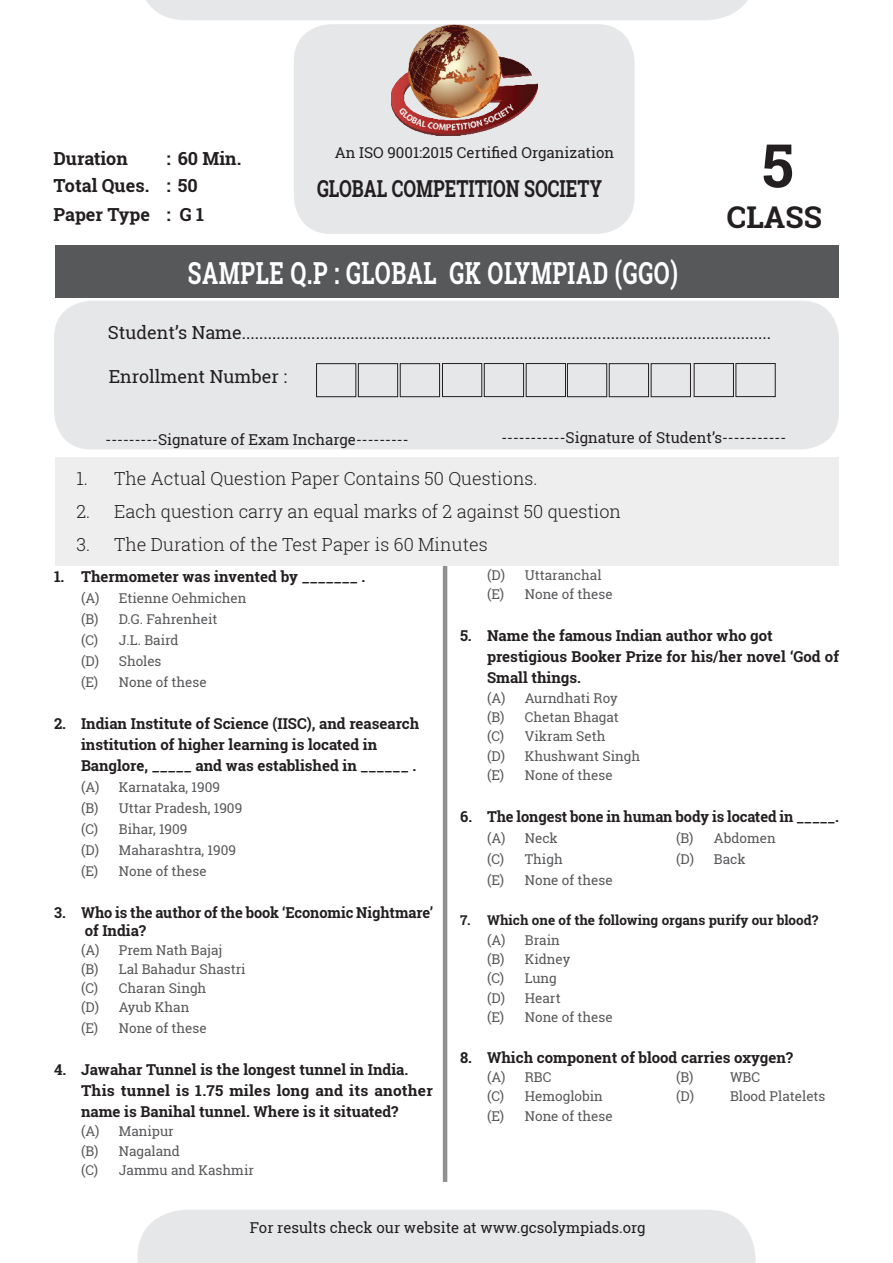
<style>
.page{position:relative;width:893px;height:1263px;background:#fff}
.page>*{position:absolute;margin:0;border:0;box-sizing:border-box;transform-origin:0 0}
.t1{font:700 60px "Roboto Slab";color:#231f20}
.t2{font:700 30.3px "Roboto Slab";letter-spacing:.025em;color:#fff;scale:.74 1}
.t3{font:700 30px "Roboto Slab";color:#231f20}
.t4{font:700 23.4px "Roboto Slab";color:#231f20;scale:.77 1}
.t5{font:18px "Roboto Slab";color:#231f20}
.t6{font:300 18px "Roboto Slab";color:#231f20}
.t7{font:700 18px/27.5px "Roboto Slab";color:#231f20}
.t8{font:700 15px/21px "Roboto Slab";color:#231f20}
.t9{font:15px "Roboto Slab";color:#231f20}
.t10{font:13.5px/19.4px "Roboto Slab";color:#57585a}
.t11{font:700 13.5px "Roboto Slab";color:#231f20}
</style>
<div class="page">
<div style="left:294px;top:24px;width:340px;height:210px;background:#e6e7e9;border-radius:38px"></div>
<div style="left:137px;top:1210px;width:618px;height:53px;background:#e6e7e9"></div>
<div style="left:146px;top:0;width:602px;height:20px;background:#e6e7e9"></div>
<img style="left:391px;top:24px;width:146px;height:111px">
<div style="left:55px;top:245px;width:783px;height:52px;background:#57585a"></div>
<div style="left:54px;top:301px;width:785px;height:148px;background:#e6e7e9;border-radius:38px"></div>
<div style="left:316px;top:363px;width:40px;height:34px;border:1px solid #231f20"></div>
<div style="left:358px;top:363px;width:40px;height:34px;border:1px solid #231f20"></div>
<div style="left:400px;top:363px;width:40px;height:34px;border:1px solid #231f20"></div>
<div style="left:442px;top:363px;width:40px;height:34px;border:1px solid #231f20"></div>
<div style="left:484px;top:363px;width:40px;height:34px;border:1px solid #231f20"></div>
<div style="left:526px;top:363px;width:40px;height:34px;border:1px solid #231f20"></div>
<div style="left:567px;top:363px;width:40px;height:34px;border:1px solid #231f20"></div>
<div style="left:609px;top:363px;width:40px;height:34px;border:1px solid #231f20"></div>
<div style="left:651px;top:363px;width:40px;height:34px;border:1px solid #231f20"></div>
<div style="left:694px;top:363px;width:40px;height:34px;border:1px solid #231f20"></div>
<div style="left:736px;top:363px;width:39px;height:34px;border:1px solid #231f20"></div>
<hr style="left:443px;top:545px;width:4px;height:637px;background:#918f8f">
<div style="left:56px;top:458px;width:783px;height:108px;background:#eeeeef"></div>
<h3 class="t7" style="left:54px;top:145px;width:189px;text-indent:113px">: 60 Min.<br>Total Ques. : 50</h3>
<h3 class="t7" style="left:54px;top:145px;width:76px">Duration</h3>
<p class="t9" style="left:335px;top:143px;width:281px">An ISO 9001:2015 Certified Organization</p>
<h3 class="t4" style="left:317px;top:172px;width:372px">global competition society</h3>
<h1 class="t1" style="left:762px;top:124px;width:33px">5</h1>
<h3 class="t7" style="left:54px;top:200px;width:152px">Paper Type : G 1</h3>
<h3 class="t3" style="left:727px;top:196px;width:96px">Class</h3>
<h2 class="t2" style="left:188px;top:252px;width:664px">Sample Q.P : Global gk Olympiad (GgO)</h2>
<h3 class="t5" style="left:108px;top:320px;width:665px">Student’s Name..........................................................................................................................</h3>
<h3 class="t5" style="left:109px;top:365px;width:180px">Enrollment Number :</h3>
<p class="t9" style="left:105px;top:429px;width:304px">---------Signature of Exam Incharge---------</p>
<p class="t9" style="left:501px;top:427px;width:286px">-----------Signature of Student’s-----------</p>
<h3 class="t6" style="left:76px;top:466px;width:463px">1. The Actual Question Paper Contains 50 Questions.</h3>
<h3 class="t6" style="left:76px;top:499px;width:546px">2. Each question carry an equal marks of 2 against 50 question</h3>
<h3 class="t6" style="left:76px;top:532px;width:413px">3. The Duration of the Test Paper is 60 Minutes</h3>
<p class="t8" style="left:54px;top:565px;width:313px">1. Thermometer was invented by _______ .</p>
<p class="t10" style="left:81px;top:587px;width:167px;line-height:21px">(A) Etienne Oehmichen (B) D.G. Fahrenheit<br>(C) J.L. Baird<br>(D) Sholes<br>(E) None of these</p>
<p class="t8" style="left:54px;top:712px;width:367px">2. Indian Institute of Science (IISC), and reasearch</p>
<p class="t8" style="left:81px;top:733px;width:298px">institution of higher learning is located in</p>
<p class="t8" style="left:54px;top:754px;width:364px">Banglore, _____ and was established in ______ .</p>
<p class="t10" style="left:81px;top:776px;width:163px;line-height:21px">(A) Karnataka, 1909<br>(B) Uttar Pradesh, 1909 (C) Bihar, 1909<br>(D) Maharashtra, 1909 (E) None of these</p>
<p class="t8" style="left:85px;top:902px;width:350px;line-height:18.9px;text-indent:-31px">3. Who is the author of the book ‘Economic Nightmare’ of India?</p>
<p class="t10" style="left:81px;top:941px;width:166px;line-height:18.9px">(A) Prem Nath Bajaj<br>(B) Lal Bahadur Shastri (C) Charan Singh<br>(D) Ayub Khan</p>
<p class="t10" style="left:81px;top:1018px;width:127px">(E) None of these</p>
<p class="t8" style="left:81px;top:1059px;width:353px;text-indent:-27px">4. Jawahar Tunnel is the longest tunnel in India.<br>This tunnel is 1.75 miles long and its another name is Banihal tunnel. Where is it situated?</p>
<p class="t10" style="left:81px;top:1122px;width:175px">(A) Manipur<br>(B) Nagaland<br>(C) Jammu and Kashmir</p>
<p class="t10" style="left:487px;top:565px;width:127px">(D) Uttaranchal (E) None of these</p>
<p class="t8" style="left:460px;top:625px;width:314px">5. Name the famous Indian author who got</p>
<p class="t8" style="left:487px;top:646px;width:353px">prestigious Booker Prize for his/her novel ‘God of</p>
<p class="t8" style="left:460px;top:667px;width:123px">Small things.</p>
<p class="t10" style="left:487px;top:688px;width:155px">(A) Aurndhati Roy<br>(B) Chetan Bhagat<br>(C) Vikram Seth<br>(D) Khushwant Singh (E) None of these</p>
<p class="t8" style="left:460px;top:806px;width:380px">6. The longest bone in human body is located in _____.</p>
<p class="t10" style="left:487px;top:828px;width:72px">(A) Neck</p>
<p class="t10" style="left:676px;top:828px;width:101px">(B) Abdomen</p>
<p class="t10" style="left:487px;top:849px;width:77px">(C) Thigh</p>
<p class="t10" style="left:676px;top:849px;width:71px">(D) Back</p>
<p class="t10" style="left:487px;top:870px;width:127px">(E) None of these</p>
<p class="t11" style="left:460px;top:911px;width:360px">7. Which one of the following organs purify our blood?</p>
<p class="t10" style="left:487px;top:930px;width:127px">(A) Brain<br>(B) Kidney<br>(C) Lung<br>(D) Heart<br>(E) None of these</p>
<p class="t8" style="left:460px;top:1046px;width:335px">8. Which component of blood carries oxygen?</p>
<p class="t10" style="left:487px;top:1067px;width:66px">(A) RBC</p>
<p class="t10" style="left:676px;top:1067px;width:19px">(B)</p>
<p class="t10" style="left:730px;top:1067px;width:32px">WBC</p>
<p class="t10" style="left:487px;top:1086px;width:117px">(C) Hemoglobin</p>
<p class="t10" style="left:676px;top:1086px;width:20px">(D)</p>
<p class="t10" style="left:730px;top:1086px;width:97px">Blood Platelets</p>
<p class="t10" style="left:487px;top:1106px;width:127px">(E) None of these</p>
<p class="t9" style="left:250px;top:1217px;width:397px">For results check our website at www.gcsolympiads.org</p>
</div>
